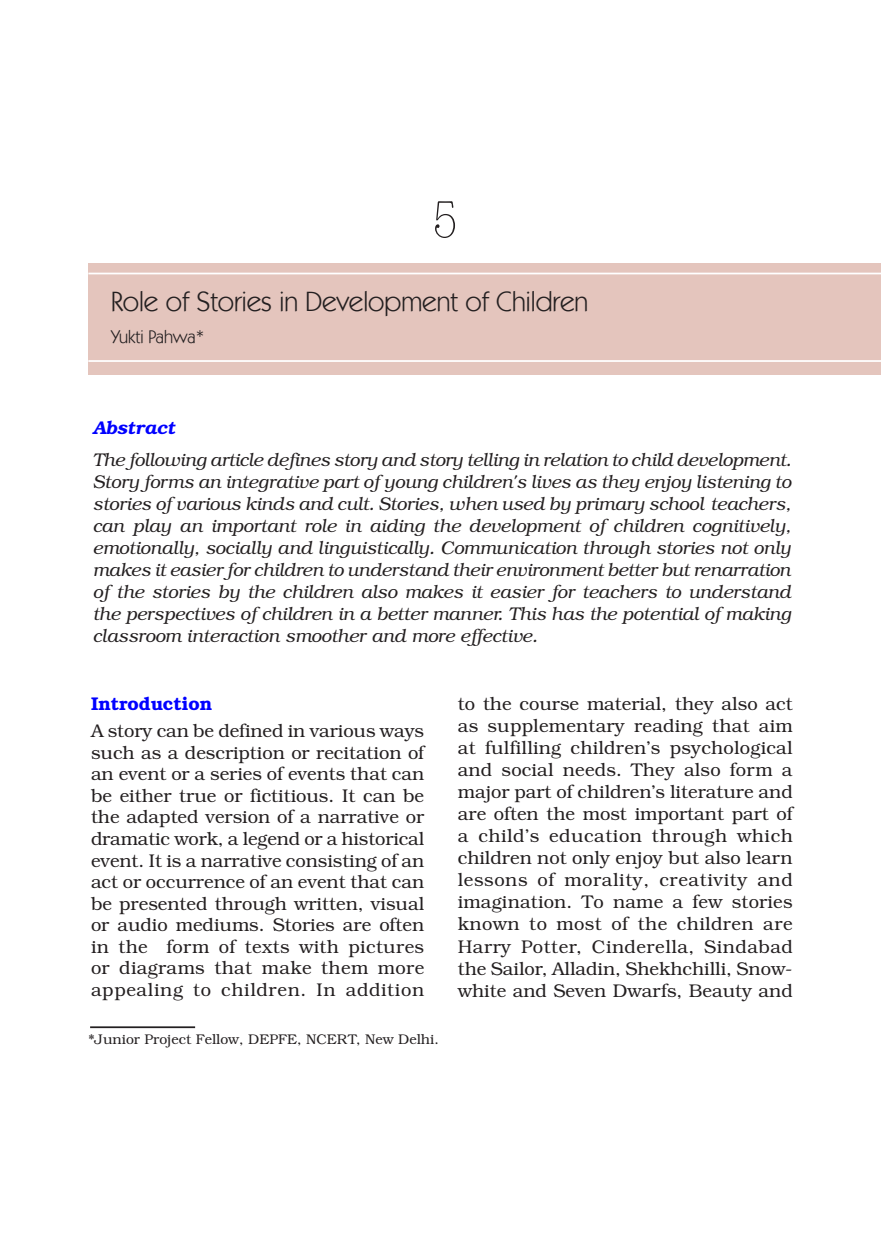
<style>
.page{position:relative;width:882px;height:1260px;background:#fff}
.page>*{position:absolute;margin:0;border:0;box-sizing:border-box;transform-origin:0 0}
.t1{font:300 condensed 52.5px "American Typewriter";color:#231f20}
.ch__heading{font:28px "Kabel IT Cby BT";color:#231f20}
.body_text-wt{font:300 18.38px/22.1px "Bookman";letter-spacing:.02em;color:#231f20;text-align:justify}
.t2{font:italic 300 18.38px/22.1px "Bookman";color:#231f20;text-align:justify}
.Heading_3{font:600 18.38px "Bookman";color:#00f}
.author_name{font:18.38px "Kabel IT Cby BT";color:#231f20}
.abstract{font:italic 600 18.38px "Bookman";color:#00f}
.footer-1{font:300 14px "Bookman";color:#231f20}
</style>
<div class="page">
<div style="left:88px;top:263px;width:793px;height:111px;background:#e4c5bd"></div>
<hr style="left:88px;top:273px;width:793px;height:1px;background:#fff">
<hr style="left:88px;top:360px;width:793px;height:2px;background:#fff">
<hr style="left:90px;top:1026px;width:105px;height:2px;background:#231f20">
<p class="t1" style="left:431px;top:192px;width:29px">5</p>
<p class="ch__heading" style="left:111px;top:284px;width:479px">Role of Stories in Development of Children</p>
<p class="author_name" style="left:111px;top:326px;width:95px">Yukti Pahwa*</p>
<p class="abstract" style="left:93px;top:416px;width:84px">Abstract</p>
<p class="t2" style="left:93px;top:449px;width:700px">The following article defines story and story telling in relation to child development.<br>Story forms an integrative part of young children's lives as they enjoy listening to stories of various kinds and cult. Stories, when used by primary school teachers, can play an important role in aiding the development of children cognitively, emotionally, socially and linguistically. Communication through stories not only makes it easier for children to understand their environment better but renarration of the stories by the children also makes it easier for teachers to understand the perspectives of children in a better manner. This has the potential of making classroom interaction smoother and more effective.</p>
<p class="Heading_3" style="left:91px;top:693px;width:123px">Introduction</p>
<p class="body_text-wt" style="left:91px;top:720px;width:335px;line-height:21.5px">A story can be defined in various ways such as a description or recitation of an event or a series of events that can be either true or fictitious. It can be the adapted version of a narrative or dramatic work, a legend or a historical event. It is a narrative consisting of an act or occurrence of an event that can be presented through written, visual or audio mediums. Stories are often in the form of texts with pictures or diagrams that make them more appealing to children. In addition</p>
<p class="footer-1" style="left:88px;top:1032px;width:352px">*Junior Project Fellow, DEPFE, NCERT, New Delhi.</p>
<p class="body_text-wt" style="left:458px;top:693px;width:337px">to the course material, they also act as supplementary reading that aim at fulfilling children’s psychological and social needs. They also form a major part of children’s literature and are often the most important part of a child’s education through which children not only enjoy but also learn lessons of morality, creativity and imagination. To name a few stories known to most of the children are Harry Potter, Cinderella, Sindabad the Sailor, Alladin, Shekhchilli, Snow&shy;white and Seven Dwarfs, Beauty and</p>
</div>
